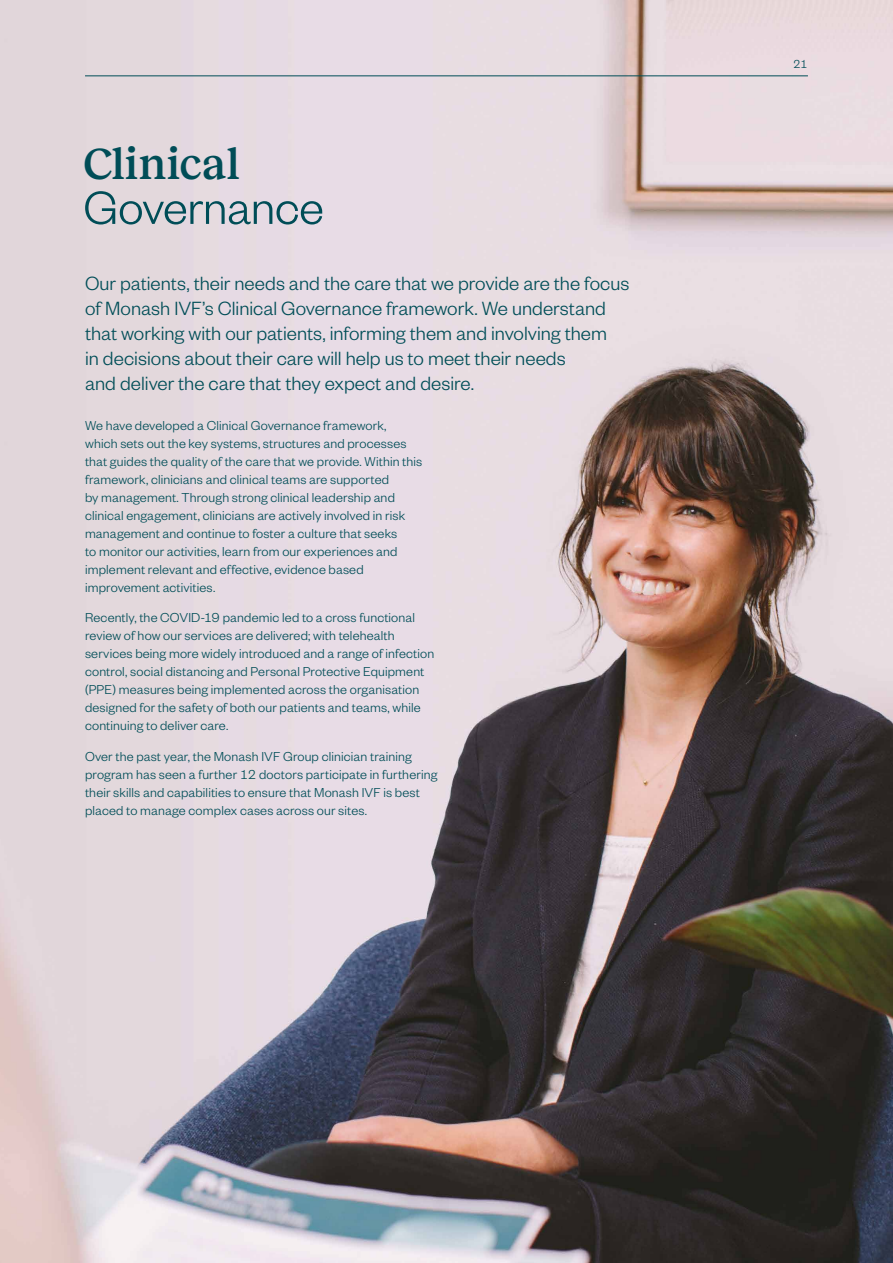
<style>
.page{position:relative;width:893px;height:1263px;background:#fff}
.page>*{position:absolute;margin:0;border:0;box-sizing:border-box;transform-origin:0 0}
.t1{font:300 51px "Founders Grotesk";letter-spacing:-.01em;color:#004d57}
.t2{font:500 45px "Reckless";letter-spacing:-.005em;color:#004d57}
.t3{font:300 21px/25.2px "Founders Grotesk";color:#004d57}
.t4{font:300 14.25px/18px "Founders Grotesk";letter-spacing:.01em;color:#004d57}
.t5{font:300 12.75px "Founders Grotesk";color:#004d57}
</style>
<div class="page">
<img style="left:0;top:0;width:893px;height:1263px">
<hr style="left:85px;top:75px;width:723px;height:1px;background:#004d57">
<h2 class="t2" style="left:83px;top:131px;width:158px">Clinical</h2>
<h1 class="t1" style="left:83px;top:177px;width:242px">Governance</h1>
<p class="t3" style="left:85px;top:269px;width:546px">Our patients, their needs and the care that we provide are the focus of Monash IVF’s Clinical Governance framework. We understand that working with our patients, informing them and involving them<br>in decisions about their care will help us to meet their needs<br>and deliver the care that they expect and desire.</p>
<p class="t4" style="left:85px;top:415px;width:339px">We have developed a Clinical Governance framework, which sets out the key systems, structures and processes that guides the quality of the care that we provide. Within this framework, clinicians and clinical teams are supported<br>by management. Through strong clinical leadership and clinical engagement, clinicians are actively involved in risk management and continue to foster a culture that seeks<br>to monitor our activities, learn from our experiences and implement relevant and effective, evidence based improvement activities.</p>
<p class="t4" style="left:85px;top:608px;width:351px">Recently, the COVID-19 pandemic led to a cross functional review of how our services are delivered; with telehealth services being more widely introduced and a range of infection control, social distancing and Personal Protective Equipment (PPE) measures being implemented across the organisation designed for the safety of both our patients and teams, while continuing to deliver care.</p>
<p class="t4" style="left:85px;top:747px;width:354px">Over the past year, the Monash IVF Group clinician training program has seen a further 12 doctors participate in furthering their skills and capabilities to ensure that Monash IVF is best placed to manage complex cases across our sites.</p>
<p class="t5" style="left:793px;top:56px;width:16px">21</p>
</div>
